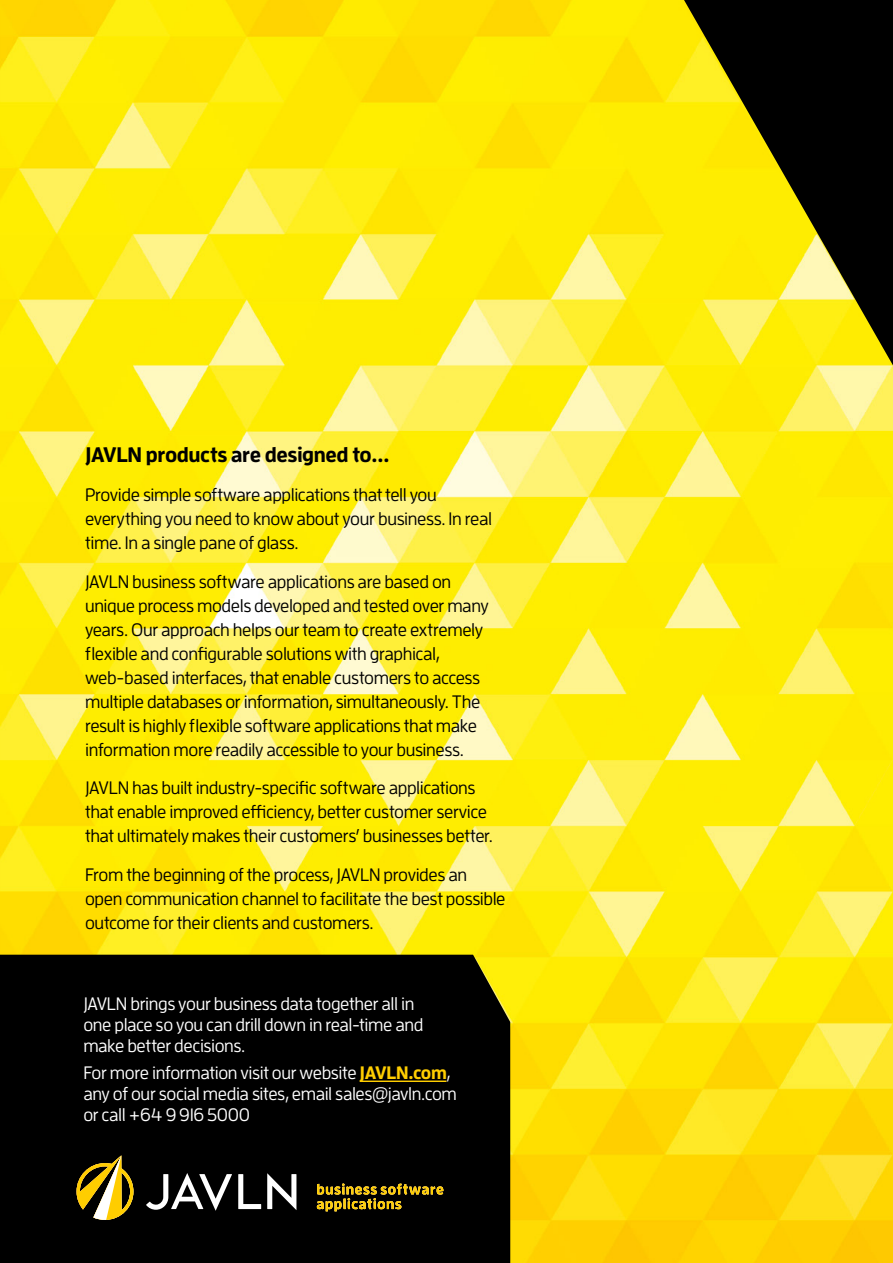
<style>
.page{position:relative;width:893px;height:1263px;background:#fff}
.page>*{position:absolute;margin:0;border:0;box-sizing:border-box;transform-origin:0 0}
.t1{font:700 21px "Enzo OT";letter-spacing:-.02em;color:#000}
.t2{font:500 18px/24px "Enzo OT";letter-spacing:-.02em;color:#000}
.t3{font:500 18px/21px "Enzo OT";letter-spacing:-.02em;color:#fff}
.s1{font-weight:700;color:#ffce00}
</style>
<div class="page">
<img style="left:0;top:0;width:893px;height:1263px">
<div style="left:0;top:955px;width:510px;height:308px;background:#000"></div>
<svg style="left:267px;top:1173px;width:29px;height:37px"></svg>
<svg style="left:238px;top:1174px;width:23px;height:35px"></svg>
<svg style="left:146px;top:1173px;width:86px;height:38px"></svg>
<svg style="left:77px;top:1155px;width:56px;height:65px;background:#7f6c22"></svg>
<svg style="left:317px;top:1183px;width:126px;height:28px;background:#55450b"></svg>
<svg style="left:684px;top:0;width:209px;height:365px;background:#8a800c"></svg>
<hr style="left:360px;top:1080px;width:86px;height:2px;background:#ffce00">
<p class="t1" style="left:85px;top:441px;width:306px">JAVLN products are designed to...</p>
<p class="t2" style="left:85px;top:482px;width:408px">Provide simple software applications that tell you everything you need to know about your business. In real time. In a single pane of glass.</p>
<p class="t2" style="left:85px;top:569px;width:405px">JAVLN business software applications are based on unique process models developed and tested over many years. Our approach helps our team to create extremely flexible and configurable solutions with graphical, web-based interfaces, that enable customers to access multiple databases or information, simultaneously. The result is highly flexible software applications that make information more readily accessible to your business.</p>
<p class="t2" style="left:85px;top:776px;width:409px">JAVLN has built industry-specific software applications that enable improved efficiency, better customer service that ultimately makes their customers’ businesses better.</p>
<p class="t2" style="left:85px;top:863px;width:422px">From the beginning of the process, JAVLN provides an open communication channel to facilitate the best possible outcome for their clients and customers.</p>
<p class="t3" style="left:83px;top:993px;width:342px">JAVLN brings your business data together all in one place so you can drill down in real-time and make better decisions.</p>
<p class="t3" style="left:83px;top:1062px;width:375px">For more information visit our website <span class="s1">JAVLN.com</span>, any of our social media sites, email sales@javln.com or call +64 9 916 5000</p>
</div>
